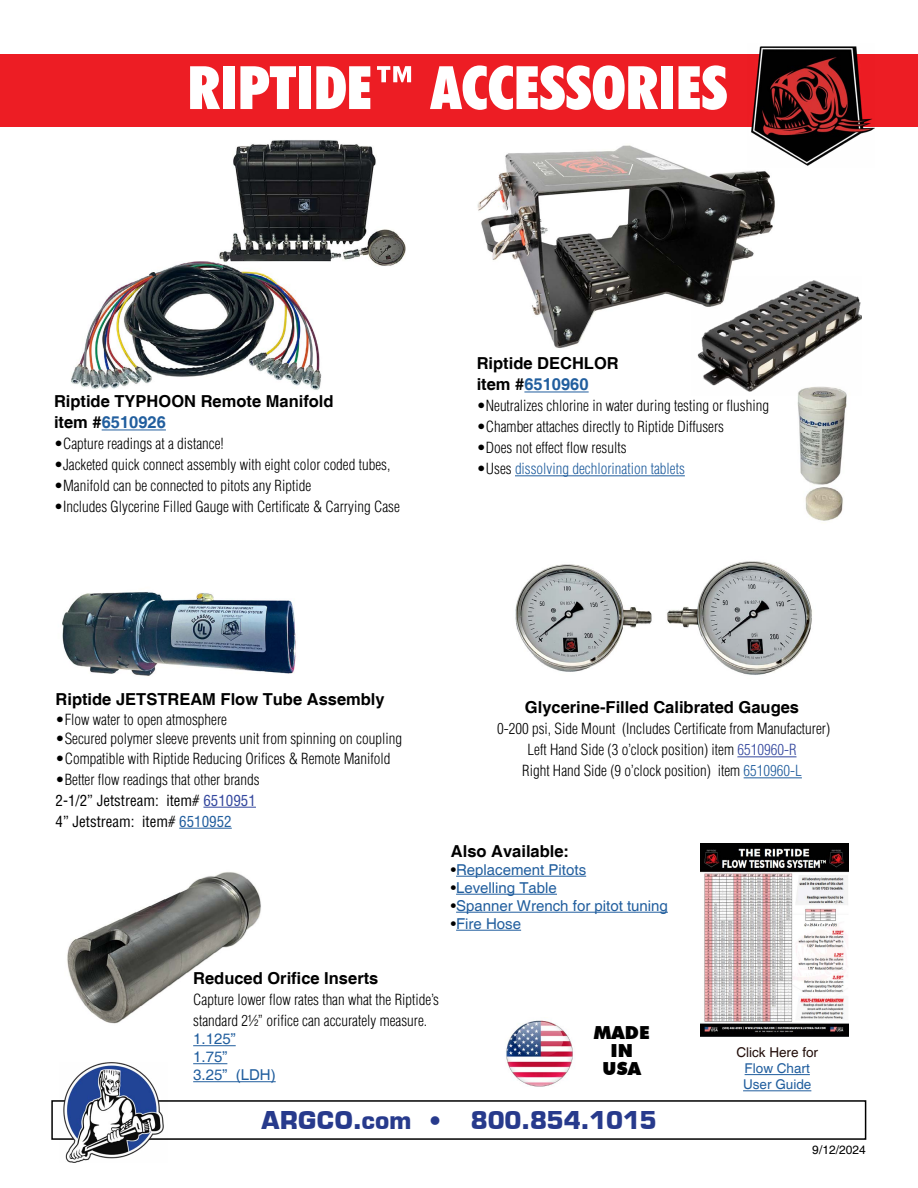
<style>
.page{position:relative;width:918px;height:1188px;background:#fff}
.page>*{position:absolute;margin:0;border:0;box-sizing:border-box;transform-origin:0 0}
.t1{font:900 condensed 60px "Futura BT";color:#fff}
.t2{font:700 24px "Metrostyle";color:#273a8c}
.t3{font:900 18px/18px "Futura BT";color:#000;text-align:center}
.t4{font:700 16.5px/21px "Helvetica";color:#000}
.t5{font:300 condensed 15px/21px "Helvetica LT Std";color:#000}
.t6{font:15px/18px "Helvetica";color:#215e9e}
.t7{font:condensed 15px/21px "Helvetica LT Std";color:#000}
.t8{font:300 condensed 15px "Helvetica LT Std";color:#215e9e}
.t9{font:13.5px/16.2px "Helvetica";color:#215e9e}
.t10{font:13.5px "Helvetica";color:#220e0a}
.t11{font:12px "Helvetica";color:#000}
.s1{color:#215e9e}
.s2{color:#000}
.s3{font-weight:300}
.s4{color:#33479e}
</style>
<div class="page">
<hr style="left:524px;top:392px;width:65px;height:1px;background:#215e9e">
<hr style="left:515px;top:475px;width:170px;height:1px;background:#215e9e">
<img style="left:797px;top:395px;width:50px;height:126px">
<img style="left:477px;top:145px;width:298px;height:203px">
<hr style="left:456px;top:876px;width:130px;height:1px;background:#215e9e">
<hr style="left:456px;top:894px;width:101px;height:1px;background:#215e9e">
<hr style="left:456px;top:912px;width:212px;height:1px;background:#215e9e">
<hr style="left:456px;top:930px;width:65px;height:1px;background:#215e9e">
<div style="left:0;top:54px;width:918px;height:73px;background:#ed1d24"></div>
<img style="left:62px;top:592px;width:234px;height:84px">
<hr style="left:203px;top:807px;width:53px;height:1px;background:#33479e">
<hr style="left:179px;top:828px;width:53px;height:1px;background:#215e9e">
<img style="left:667px;top:561px;width:145px;height:114px">
<img style="left:515px;top:564px;width:137px;height:108px">
<img style="left:71px;top:140px;width:335px;height:250px">
<hr style="left:102px;top:430px;width:64px;height:1px;background:#215e9e">
<img style="left:748px;top:46px;width:126px;height:122px">
<img style="left:67px;top:872px;width:194px;height:152px">
<hr style="left:193px;top:1045px;width:43px;height:1px;background:#215e9e">
<hr style="left:193px;top:1063px;width:34px;height:1px;background:#215e9e">
<hr style="left:193px;top:1081px;width:83px;height:1px;background:#215e9e">
<img style="left:700px;top:844px;width:148px;height:193px">
<div style="left:51px;top:1100px;width:815px;height:40px;border:2px solid #000"></div>
<img style="left:59px;top:1063px;width:109px;height:99px">
<img style="left:506px;top:1020px;width:67px;height:67px">
<img style="left:692px;top:276px;width:169px;height:119px">
<hr style="left:745px;top:1074px;width:65px;height:1px;background:#215e9e">
<hr style="left:743px;top:1090px;width:68px;height:1px;background:#215e9e">
<hr style="left:737px;top:756px;width:60px;height:1px;background:#33479e">
<hr style="left:744px;top:777px;width:58px;height:1px;background:#215e9e">
<h1 class="t1" style="left:188px;top:51px;width:541px">RIPTIDE™ ACCESSORIES</h1>
<p class="t4" style="left:54px;top:392px;width:281px">Riptide TYPHOON Remote Manifold item #<span class="s1">6510926</span></p>
<p class="t5" style="left:54px;top:433px;width:171px">•Capture readings at a distance!</p>
<p class="t5" style="left:54px;top:454px;width:338px">•Jacketed quick connect assembly with eight color coded tubes,</p>
<p class="t5" style="left:54px;top:475px;width:259px">•Manifold can be connected to pitots any Riptide</p>
<p class="t5" style="left:54px;top:496px;width:347px">•Includes Glycerine Filled Gauge with Certificate &amp; Carrying Case</p>
<p class="t4" style="left:477px;top:354px;width:144px">Riptide DECHLOR item #<span class="s1">6510960</span></p>
<p class="t5" style="left:477px;top:395px;width:294px">•Neutralizes chlorine in water during testing or flushing</p>
<p class="t5" style="left:477px;top:416px;width:249px">•Chamber attaches directly to Riptide Diffusers</p>
<p class="t5" style="left:477px;top:437px;width:151px">•Does not effect flow results</p>
<p class="t8" style="left:477px;top:460px;width:210px"><span class="s2">•Uses</span> dissolving dechlorination tablets</p>
<p class="t4" style="left:56px;top:690px;width:331px">Riptide JETSTREAM Flow Tube Assembly</p>
<p class="t5" style="left:56px;top:709px;width:173px">•Flow water to open atmosphere</p>
<p class="t5" style="left:56px;top:728px;width:348px">•Secured polymer sleeve prevents unit from spinning on coupling</p>
<p class="t5" style="left:56px;top:748px;width:336px">•Compatible with Riptide Reducing Orifices &amp; Remote Manifold</p>
<p class="t7" style="left:56px;top:769px;width:206px"><span class="s3">•Better flow readings that other brands<br></span>2-1/2” Jetstream: item# <span class="s4">6510951<br></span>4” Jetstream: item# <span class="s1">6510952</span></p>
<p class="t4" style="left:525px;top:698px;width:276px">Glycerine-Filled Calibrated Gauges</p>
<p class="t5" style="left:497px;top:718px;width:335px;text-align:center">0-200 psi, Side Mount (Includes Certificate from Manufacturer)<br>Left Hand Side (3 o’clock position) item <span class="s4">6510960-R<br></span>Right Hand Side (9 o’clock position) item <span class="s1">6510960-L</span></p>
<p class="t4" style="left:451px;top:841px;width:120px">Also Available:</p>
<p class="t6" style="left:451px;top:861px;width:137px"><span class="s2">•</span>Replacement Pitots</p>
<p class="t6" style="left:451px;top:879px;width:108px"><span class="s2">•</span>Levelling Table</p>
<p class="t6" style="left:451px;top:897px;width:219px"><span class="s2">•</span>Spanner Wrench for pitot tuning</p>
<p class="t6" style="left:451px;top:915px;width:72px"><span class="s2">•</span>Fire Hose</p>
<p class="t4" style="left:193px;top:969px;width:187px">Reduced Orifice Inserts</p>
<p class="t5" style="left:193px;top:989px;width:247px">Capture lower flow rates than what the Riptide’s standard 2½” orifice can accurately measure.</p>
<p class="t6" style="left:193px;top:1031px;width:84px">1.125”<br>1.75”<br>3.25” (LDH)</p>
<h2 class="t2" style="left:261px;top:1105px;width:397px">ARGCO.com • 800.854.1015</h2>
<p class="t3" style="left:594px;top:1023px;width:57px">MADE<br>IN<br>USA</p>
<p class="t10" style="left:736px;top:1045px;width:83px">Click Here for</p>
<p class="t9" style="left:743px;top:1061px;width:70px">Flow Chart<br>User Guide</p>
<p class="t11" style="left:812px;top:1143px;width:55px">9/12/2024</p>
</div>
